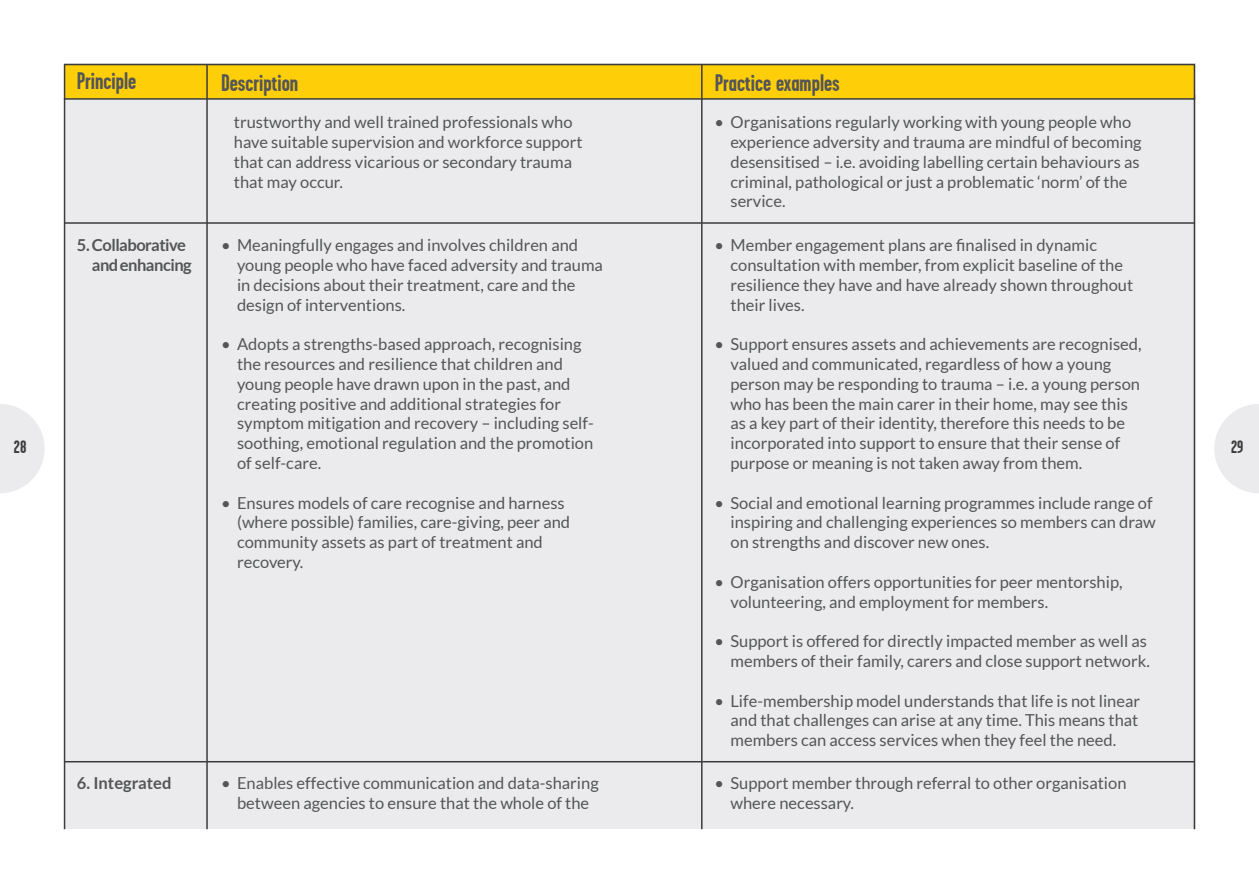
<style>
.page{position:relative;width:1259px;height:893px;background:#fff}
.page>*{position:absolute;margin:0;border:0;box-sizing:border-box;transform-origin:0 0}
.t1{font:700 24px "Garage Gothic";color:#545557}
.t2{font:700 18px "Garage Gothic";color:#3c3c3d}
.t3{font:16.5px/19.8px "Lato";color:#545557}
.t4{font:700 16.5px/19.8px "Lato";letter-spacing:-.03em;color:#545557}
.t5{font:700 16.5px "Lato";color:#545557}
</style>
<div class="page">
<svg style="left:0;top:404px;width:45px;height:89px"></svg>
<svg style="left:1214px;top:404px;width:45px;height:89px"></svg>
<div style="left:64px;top:64px;width:1131px;height:765px;background:#ebebed"></div>
<hr style="left:64px;top:99px;width:1px;height:730px;background:#3c3c3d">
<hr style="left:1193px;top:95px;width:2px;height:734px;background:#3c3c3d">
<hr style="left:65px;top:222px;width:1129px;height:2px;background:#3c3c3d">
<hr style="left:65px;top:761px;width:1129px;height:1px;background:#3c3c3d">
<div style="left:64px;top:64px;width:1131px;height:36px;background:#fece08;border:2px solid #3c3c3d"></div>
<hr style="left:206px;top:64px;width:2px;height:765px;background:#3c3c3d">
<hr style="left:701px;top:64px;width:1px;height:765px;background:#3c3c3d">
<h1 class="t1" style="left:77px;top:68px;width:61px">Principle</h1>
<h1 class="t1" style="left:221px;top:70px;width:79px">Description</h1>
<h1 class="t1" style="left:715px;top:70px;width:126px">Practice examples</h1>
<p class="t3" style="left:730px;top:112px;width:413px;text-indent:-16px">• Organisations regularly working with young people who experience adversity and trauma are mindful of becoming desensitised – i.e. avoiding labelling certain behaviours as criminal, pathological or just a problematic ‘norm’ of the service.</p>
<p class="t4" style="left:92px;top:235px;width:101px;text-indent:-15px">5. Collaborative and enhancing</p>
<p class="t3" style="left:730px;top:235px;width:404px;text-indent:-16px">• Member engagement plans are finalised in dynamic consultation with member, from explicit baseline of the resilience they have and have already shown throughout their lives.</p>
<p class="t3" style="left:730px;top:334px;width:412px;text-indent:-16px">• Support ensures assets and achievements are recognised, valued and communicated, regardless of how a young person may be responding to trauma – i.e. a young person who has been the main carer in their home, may see this as a key part of their identity, therefore this needs to be incorporated into support to ensure that their sense of purpose or meaning is not taken away from them.</p>
<p class="t3" style="left:730px;top:493px;width:427px;text-indent:-16px">• Social and emotional learning programmes include range of inspiring and challenging experiences so members can draw on strengths and discover new ones.</p>
<p class="t3" style="left:730px;top:572px;width:394px;text-indent:-16px">• Organisation offers opportunities for peer mentorship, volunteering, and employment for members.</p>
<p class="t3" style="left:714px;top:631px;width:437px;text-align:right">• Support is offered for directly impacted member as well as members of their family, carers and close support network.</p>
<p class="t3" style="left:730px;top:691px;width:411px;text-align:justify;text-indent:-16px">• Life-membership model understands that life is not linear and that challenges can arise at any time. This means that members can access services when they feel the need.</p>
<p class="t3" style="left:234px;top:112px;width:350px">trustworthy and well trained professionals who have suitable supervision and workforce support that can address vicarious or secondary trauma that may occur.</p>
<p class="t3" style="left:237px;top:235px;width:367px;text-indent:-16px">• Meaningfully engages and involves children and young people who have faced adversity and trauma in decisions about their treatment, care and the design of interventions.</p>
<p class="t3" style="left:237px;top:334px;width:358px;text-indent:-16px">• Adopts a strengths-based approach, recognising the resources and resilience that children and young people have drawn upon in the past, and creating positive and additional strategies for symptom mitigation and recovery – including self&shy;soothing, emotional regulation and the promotion of self-care.</p>
<p class="t3" style="left:237px;top:493px;width:335px;text-indent:-16px">• Ensures models of care recognise and harness (where possible) families, care-giving, peer and community assets as part of treatment and recovery.</p>
<p class="t2" style="left:14px;top:437px;width:14px">28</p>
<p class="t2" style="left:1231px;top:437px;width:14px">29</p>
<p class="t5" style="left:77px;top:774px;width:96px">6. Integrated</p>
<p class="t3" style="left:221px;top:773px;width:379px;text-align:center">• Enables effective communication and data-sharing between agencies to ensure that the whole of the</p>
<p class="t3" style="left:730px;top:773px;width:397px;text-indent:-16px">• Support member through referral to other organisation where necessary.</p>
</div>
